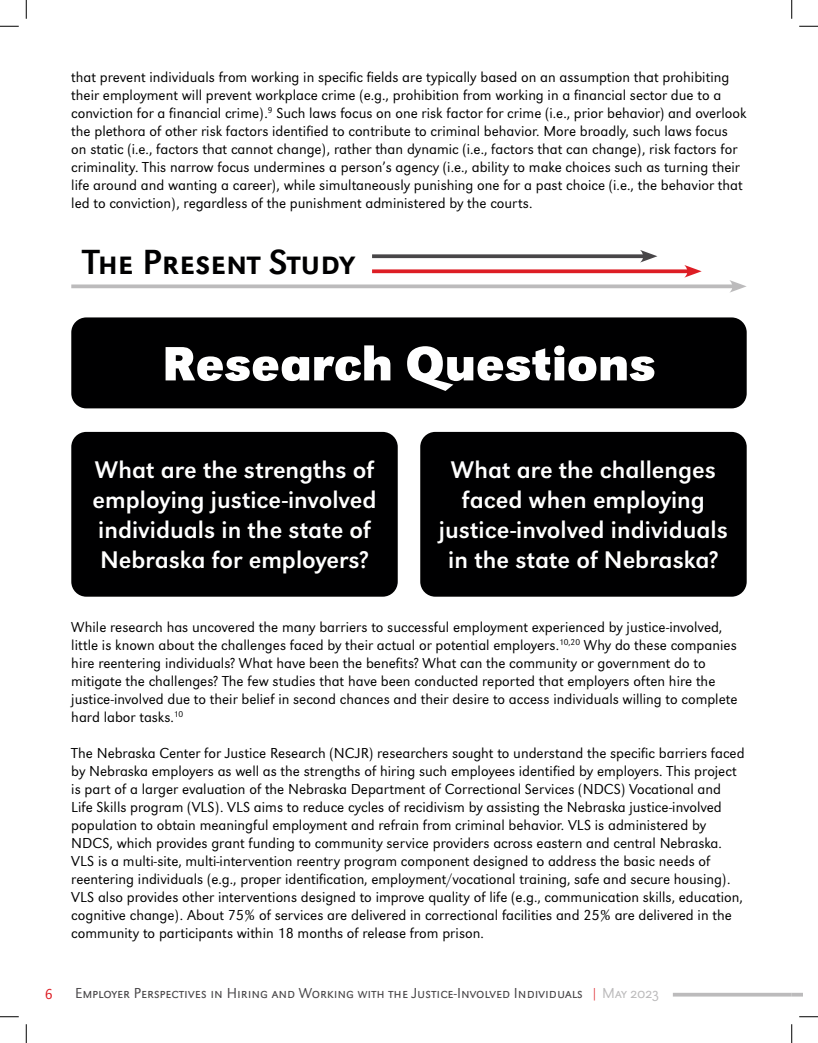
<style>
.page{position:relative;width:818px;height:1043px;background:#fff}
.page>*{position:absolute;margin:0;border:0;box-sizing:border-box;transform-origin:0 0}
.t1{font:700 50px "URW Grotesk";color:#fff}
.Page_Header{font:36.25px "URW Grotesk SC";color:#000001}
.t2{font:25px/30px "URW Grotesk";color:#fff;text-align:center}
.Text{font:300 15px/18px "URW Grotesk";color:#000001}
.t3{font:300 15px "URW Grotesk SC";color:#484648}
.t4{font:300 15px "URW Grotesk";color:#dd1d24}
.s1{color:#dd1d24}
.s2{color:#bcbbbc}
</style>
<div class="page">
<svg style="left:673px;top:992px;width:118px;height:4px"></svg>
<svg style="left:791px;top:992px;width:11px;height:4px"></svg>
<div style="left:71px;top:317px;width:675px;height:91px;background:#000001;border-radius:15px"></div>
<div style="left:71px;top:432px;width:327px;height:164px;background:#000001;border-radius:15px"></div>
<div style="left:420px;top:432px;width:326px;height:164px;background:#000001;border-radius:15px"></div>
<svg style="left:71px;top:284px;width:658px;height:4px;background:#c4c3c4"></svg>
<svg style="left:729px;top:280px;width:17px;height:13px"></svg>
<svg style="left:372px;top:269px;width:312px;height:4px"></svg>
<svg style="left:684px;top:265px;width:17px;height:12px"></svg>
<svg style="left:372px;top:254px;width:268px;height:4px"></svg>
<svg style="left:640px;top:250px;width:17px;height:12px"></svg>
<svg style="left:0;top:25px;width:19px;height:2px"></svg>
<svg style="left:799px;top:25px;width:19px;height:2px"></svg>
<svg style="left:0;top:1016px;width:19px;height:1px"></svg>
<svg style="left:799px;top:1016px;width:19px;height:1px"></svg>
<svg style="left:25px;top:0;width:2px;height:19px"></svg>
<svg style="left:25px;top:1024px;width:2px;height:18px"></svg>
<svg style="left:791px;top:0;width:1px;height:19px"></svg>
<svg style="left:791px;top:1024px;width:1px;height:18px"></svg>
<p class="Text" style="left:71px;top:68px;width:676px">that prevent individuals from working in specific fields are typically based on an assumption that prohibiting their employment will prevent workplace crime (e.g., prohibition from working in a financial sector due to a conviction for a financial crime).<sup>9</sup> Such laws focus on one risk factor for crime (i.e., prior behavior) and overlook the plethora of other risk factors identified to contribute to criminal behavior. More broadly, such laws focus on static (i.e., factors that cannot change), rather than dynamic (i.e., factors that can change), risk factors for criminality. This narrow focus undermines a person’s agency (i.e., ability to make choices such as turning their life around and wanting a career), while simultaneously punishing one for a past choice (i.e., the behavior that led to conviction), regardless of the punishment administered by the courts.</p>
<p class="Page_Header" style="left:82px;top:241px;width:273px">The Present Study</p>
<p class="t1" style="left:162px;top:326px;width:495px">Research Questions</p>
<p class="t2" style="left:93px;top:455px;width:285px">What are the strengths of employing justice-involved individuals in the state of<br>Nebraska for employers?</p>
<p class="t2" style="left:451px;top:455px;width:267px">What are the challenges faced when employing</p>
<p class="t2" style="left:439px;top:515px;width:290px">justice-involved individuals</p>
<p class="t2" style="left:448px;top:545px;width:272px">in the state of Nebraska?</p>
<p class="Text" style="left:71px;top:618px;width:667px">While research has uncovered the many barriers to successful employment experienced by justice-involved, little is known about the challenges faced by their actual or potential employers.<sup>10,20</sup> Why do these companies hire reentering individuals? What have been the benefits? What can the community or government do to mitigate the challenges? The few studies that have been conducted reported that employers often hire the justice-involved due to their belief in second chances and their desire to access individuals willing to complete hard labor tasks.<sup>10</sup></p>
<p class="Text" style="left:71px;top:744px;width:674px">The Nebraska Center for Justice Research (NCJR) researchers sought to understand the specific barriers faced by Nebraska employers as well as the strengths of hiring such employees identified by employers. This project is part of a larger evaluation of the Nebraska Department of Correctional Services (NDCS) Vocational and Life Skills program (VLS). VLS aims to reduce cycles of recidivism by assisting the Nebraska justice-involved population to obtain meaningful employment and refrain from criminal behavior. VLS is administered by NDCS, which provides grant funding to community service providers across eastern and central Nebraska.<br>VLS is a multi-site, multi-intervention reentry program component designed to address the basic needs of reentering individuals (e.g., proper identification, employment/vocational training, safe and secure housing).<br>VLS also provides other interventions designed to improve quality of life (e.g., communication skills, education, cognitive change). About 75% of services are delivered in correctional facilities and 25% are delivered in the community to participants within 18 months of release from prison.</p>
<p class="t4" style="left:45px;top:985px;width:10px">6</p>
<p class="t3" style="left:75px;top:984px;width:585px">Employer Perspectives in Hiring and Working with the Justice-Involved Individuals <span class="s1">|</span> <span class="s2">May 2023</span></p>
</div>
